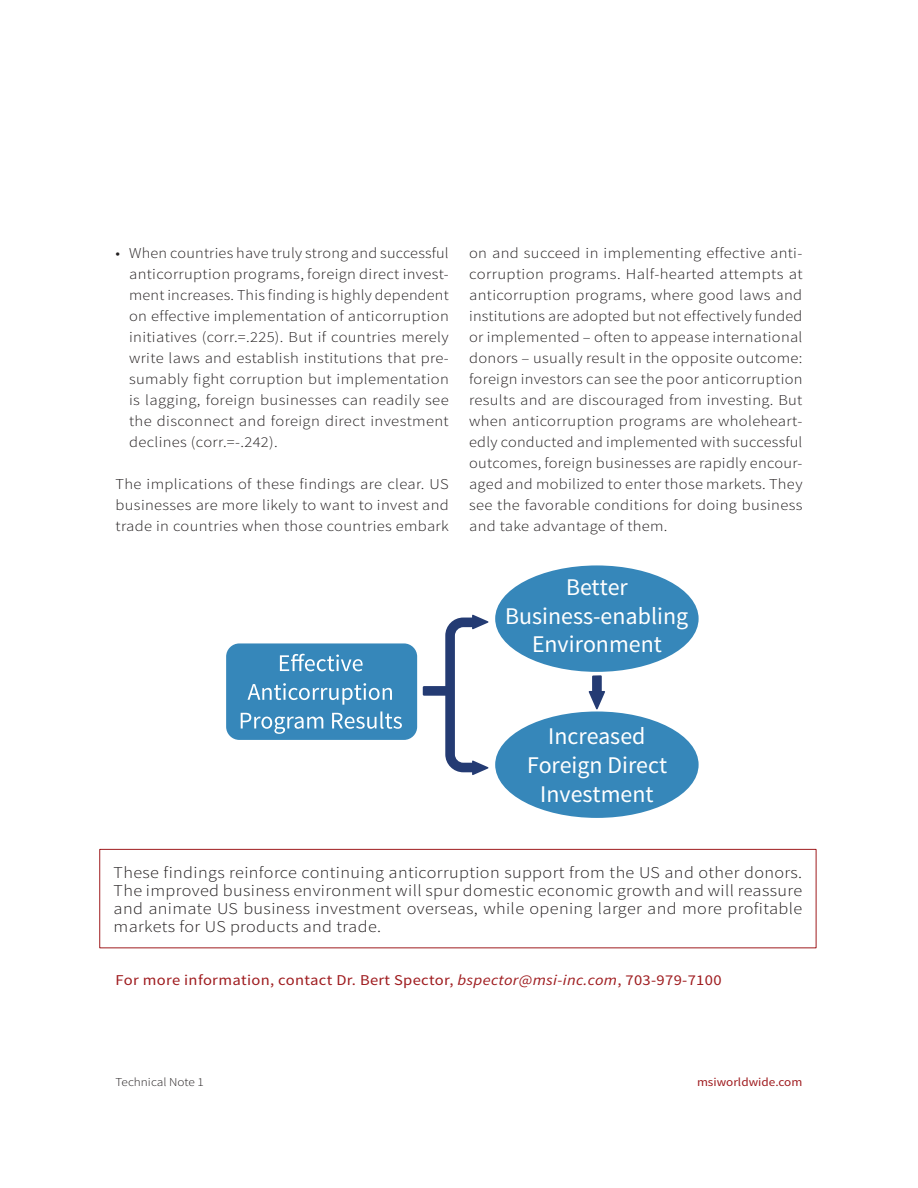
<style>
.page{position:relative;width:918px;height:1188px;background:#fff}
.page>*{position:absolute;margin:0;border:0;box-sizing:border-box;transform-origin:0 0}
.t1{font:24px/28.7px "Source Sans Pro";color:#fff;text-align:center}
.t2{font:300 16.5px/18px "Source Sans Pro";letter-spacing:.02em;color:#231f20;text-align:justify;scale:1.1 1}
.t3{font:300 15px/21px "Source Sans Pro";letter-spacing:.02em;color:#231f20;text-align:justify;scale:1.1 1}
.t4{font:15px "Source Sans Pro";letter-spacing:.02em;color:#9f1c1f;scale:1.1 1}
.footnote{font:12px "Source Sans Pro";color:#9f1c1f;scale:1.1 1}
.footnote-2{font:300 12px "Source Sans Pro";color:#231f20;scale:1.1 1}
.s1{font-style:italic}
</style>
<div class="page">
<div style="left:226px;top:643px;width:191px;height:97px;background:#3687ba;border-radius:13px"></div>
<svg style="left:280px;top:654px;width:83px;height:17px"></svg>
<svg style="left:248px;top:683px;width:144px;height:22px"></svg>
<svg style="left:241px;top:713px;width:82px;height:21px"></svg>
<svg style="left:332px;top:711px;width:70px;height:18px"></svg>
<div style="left:495px;top:565px;width:204px;height:107px;background:#3687ba;border-radius:50%"></div>
<div style="left:495px;top:712px;width:204px;height:106px;background:#3687ba;border-radius:50%"></div>
<svg style="left:423px;top:615px;width:66px;height:160px"></svg>
<svg style="left:589px;top:675px;width:16px;height:35px"></svg>
<div style="left:99px;top:849px;width:717px;height:99px;border:1px solid #9f1c1f"></div>
<p class="t3" style="left:129px;top:243px;width:292px;text-indent:-14px">• When countries have truly strong and successful anticorruption programs, foreign direct invest&shy;ment increases. This finding is highly dependent on effective implementation of anticorruption initiatives (corr.=.225). But if countries merely write laws and establish institutions that pre&shy;sumably fight corruption but implementation is lagging, foreign businesses can readily see the disconnect and foreign direct investment declines (corr.=-.242).</p>
<p class="t3" style="left:116px;top:474px;width:305px">The implications of these findings are clear. US businesses are more likely to want to invest and trade in countries when those countries embark</p>
<p class="t3" style="left:469px;top:243px;width:305px">on and succeed in implementing effective anti&shy;corruption programs. Half-hearted attempts at anticorruption programs, where good laws and institutions are adopted but not effectively funded or implemented – often to appease international donors – usually result in the opposite outcome: foreign investors can see the poor anticorruption results and are discouraged from investing. But when anticorruption programs are wholeheart&shy;edly conducted and implemented with successful outcomes, foreign businesses are rapidly encour&shy;aged and mobilized to enter those markets. They see the favorable conditions for doing business and take advantage of them.</p>
<h1 class="t1" style="left:505px;top:573px;width:184px">Better<br>Business-enabling<br>Environment</h1>
<h1 class="t1" style="left:527px;top:723px;width:142px">Increased<br>Foreign Direct<br>Investment</h1>
<p class="t2" style="left:114px;top:863px;width:628px">These findings reinforce continuing anticorruption support from the US and other donors.<br>The improved business environment will spur domestic economic growth and will reassure and animate US business investment overseas, while opening larger and more profitable markets for US products and trade.</p>
<p class="t4" style="left:116px;top:971px;width:552px">For more information, contact Dr. Bert Spector, <span class="s1">bspector@msi-inc.com</span>, 703-979-7100</p>
<p class="footnote-2" style="left:116px;top:1075px;width:82px">Technical Note 1</p>
<p class="footnote" style="left:697px;top:1074px;width:97px">msiworldwide.com</p>
</div>
